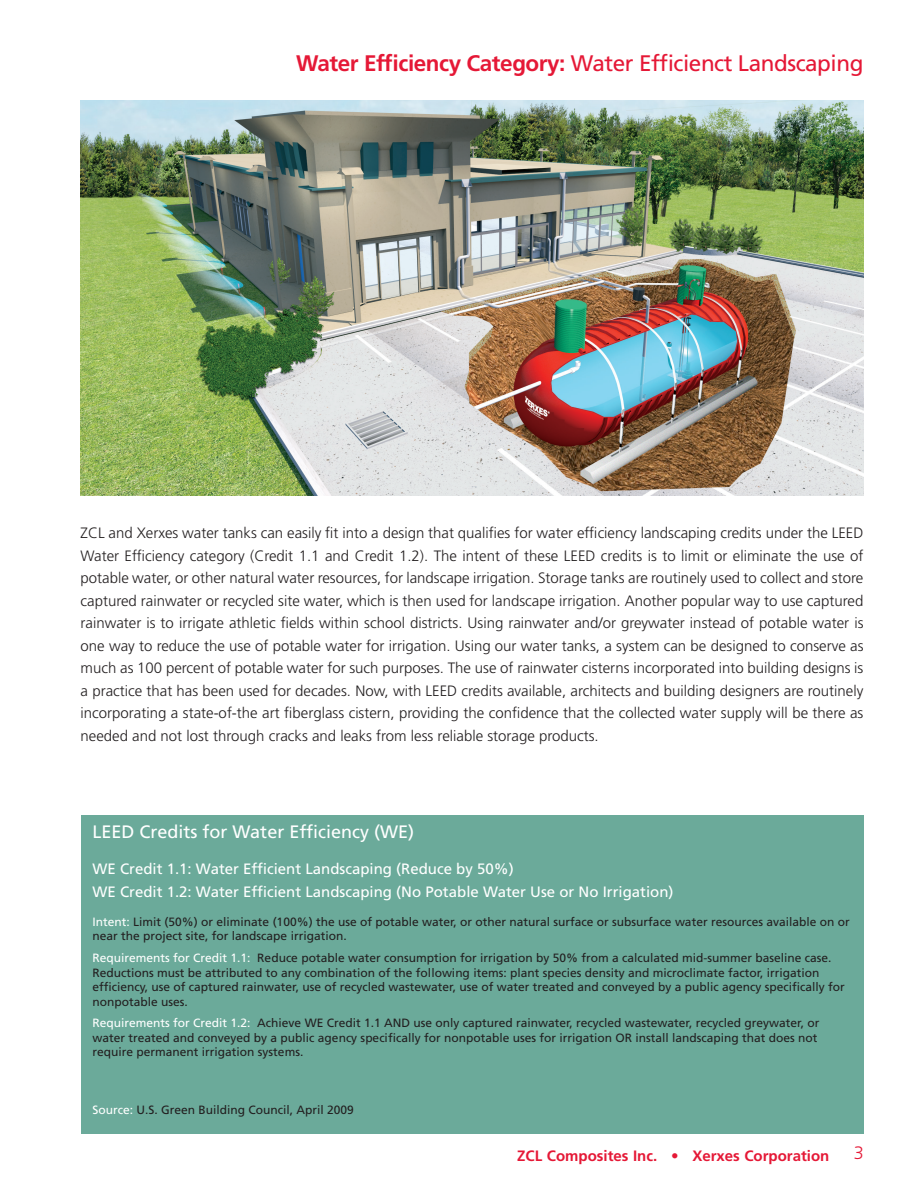
<style>
.page{position:relative;width:918px;height:1188px;background:#fff}
.page>*{position:absolute;margin:0;border:0;box-sizing:border-box;transform-origin:0 0}
.t1{font:22.5px "Frutiger LT Std";letter-spacing:-.02em;color:#e51836}
.t2{font:18px "Frutiger LT Std";color:#fff}
.t3{font:300 18px "Frutiger LT Std";color:#e51836}
.t4{font:300 15px/22.5px "Frutiger LT Std";color:#231f20;text-align:justify}
.t5{font:15px "Frutiger LT Std";color:#fff}
.t6{font:700 15px "Frutiger LT Std";color:#e51836}
.t7{font:12px/14.4px "Frutiger LT Std";color:#231f20}
.s1{font-weight:700}
.s2{color:#fff}
</style>
<div class="page">
<img style="left:81px;top:100px;width:783px;height:396px">
<div style="left:81px;top:815px;width:782px;height:319px;background:#6baa9a"></div>
<p class="t1" style="left:296px;top:50px;width:569px"><span class="s1">Water Efficiency Category:</span> Water Efficienct Landscaping</p>
<p class="t4" style="left:81px;top:522px;width:784px">ZCL and Xerxes water tanks can easily fit into a design that qualifies for water efficiency landscaping credits under the LEED Water Efficiency category (Credit 1.1 and Credit 1.2). The intent of these LEED credits is to limit or eliminate the use of potable water, or other natural water resources, for landscape irrigation. Storage tanks are routinely used to collect and store captured rainwater or recycled site water, which is then used for landscape irrigation. Another popular way to use captured rainwater is to irrigate athletic fields within school districts. Using rainwater and/or greywater instead of potable water is one way to reduce the use of potable water for irrigation. Using our water tanks, a system can be designed to conserve as much as 100 percent of potable water for such purposes. The use of rainwater cisterns incorporated into building designs is a practice that has been used for decades. Now, with LEED credits available, architects and building designers are routinely incorporating a state-of-the art fiberglass cistern, providing the confidence that the collected water supply will be there as needed and not lost through cracks and leaks from less reliable storage products.</p>
<p class="t2" style="left:93px;top:821px;width:323px">LEED Credits for Water Efficiency (WE)</p>
<p class="t5" style="left:93px;top:860px;width:423px">WE Credit 1.1: Water Efficient Landscaping (Reduce by 50%)</p>
<p class="t5" style="left:93px;top:883px;width:583px">WE Credit 1.2: Water Efficient Landscaping (No Potable Water Use or No Irrigation)</p>
<p class="t7" style="left:93px;top:915px;width:759px"><span class="s2">Intent:</span> Limit (50%) or eliminate (100%) the use of potable water, or other natural surface or subsurface water resources available on or near the project site, for landscape irrigation.</p>
<p class="t7" style="left:93px;top:951px;width:754px"><span class="s2">Requirements for Credit 1.1:</span> Reduce potable water consumption for irrigation by 50% from a calculated mid-summer baseline case.<br>Reductions must be attributed to any combination of the following items: plant species density and microclimate factor, irrigation efficiency, use of captured rainwater, use of recycled wastewater, use of water treated and conveyed by a public agency specifically for nonpotable uses.</p>
<p class="t7" style="left:93px;top:1016px;width:728px"><span class="s2">Requirements for Credit 1.2:</span> Achieve WE Credit 1.1 AND use only captured rainwater, recycled wastewater, recycled greywater, or water treated and conveyed by a public agency specifically for nonpotable uses for irrigation OR install landscaping that does not require permanent irrigation systems.</p>
<p class="t7" style="left:93px;top:1103px;width:263px"><span class="s2">Source:</span> U.S. Green Building Council, April 2009</p>
<p class="t6" style="left:517px;top:1147px;width:314px">ZCL Composites Inc. • Xerxes Corporation</p>
<p class="t3" style="left:854px;top:1143px;width:12px">3</p>
</div>
